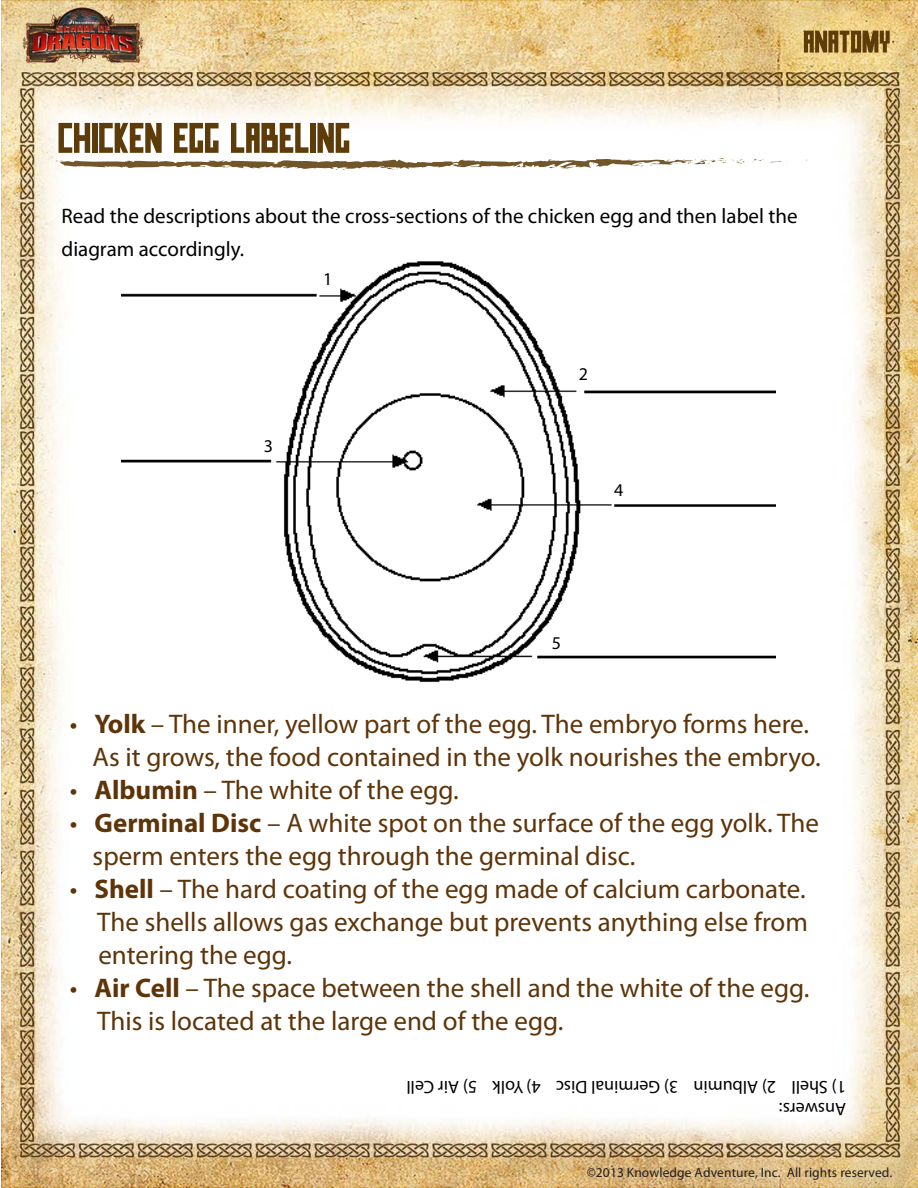
<style>
.page{position:relative;width:918px;height:1188px;background:#fff}
.page>*{position:absolute;margin:0;border:0;box-sizing:border-box;transform-origin:0 0}
.t1{font:27px/33px "Myriad Pro";color:#5e3409}
.t2{font:21px/33px "Myriad Pro";color:#000}
.t3{font:18px "Myriad Pro";color:#000}
.t4{font:13.5px "Myriad Pro";letter-spacing:.005em;color:#231f20}
.s1{font-weight:700}
</style>
<div class="page">
<img style="left:2px;top:0;width:916px;height:1188px">
<img style="left:23px;top:7px;width:121px;height:57px">
<img style="left:121px;top:261px;width:654px;height:447px">
<svg style="left:804px;top:31px;width:86px;height:22px;background:#88672e"></svg>
<svg style="left:751px;top:159px;width:37px;height:5px"></svg>
<svg style="left:55px;top:123px;width:690px;height:47px"></svg>
<p class="t2" style="left:62px;top:200px;width:738px">Read the descriptions about the cross-sections of the chicken egg and then label the diagram accordingly.</p>
<p class="t3" style="left:323px;top:268px;width:11px">1</p>
<p class="t3" style="left:264px;top:434px;width:11px">3</p>
<p class="t3" style="left:579px;top:363px;width:11px">2</p>
<p class="t3" style="left:614px;top:479px;width:11px">4</p>
<p class="t3" style="left:552px;top:632px;width:11px">5</p>
<p class="t1" style="left:93px;top:707px;width:730px;text-indent:-23px">• <span class="s1">Yolk</span> – The inner, yellow part of the egg. The embryo forms here.<br>As it grows, the food contained in the yolk nourishes the embryo.</p>
<p class="t1" style="left:70px;top:773px;width:391px">• <span class="s1">Albumin</span> – The white of the egg.</p>
<p class="t1" style="left:93px;top:806px;width:728px;text-indent:-23px">• <span class="s1">Germinal Disc</span> – A white spot on the surface of the egg yolk. The sperm enters the egg through the germinal disc.</p>
<p class="t1" style="left:97px;top:872px;width:712px;text-align:justify;text-indent:-28px">• <span class="s1">Shell</span> – The hard coating of the egg made of calcium carbonate.<br>The shells allows gas exchange but prevents anything else from entering the egg.</p>
<p class="t1" style="left:97px;top:971px;width:714px;text-indent:-28px">• <span class="s1">Air Cell</span> – The space between the shell and the white of the egg.<br>This is located at the large end of the egg.</p>
<p class="t3" style="left:846px;top:1099px;width:441px;rotate:-180deg">1) Shell 2) Albumin 3) Germinal Disc 4) Yolk 5) Air Cell</p>
<p class="t3" style="left:846px;top:1120px;width:68px;rotate:-180deg">Answers:</p>
<p class="t4" style="left:587px;top:1164px;width:307px">©2013 Knowledge Adventure, Inc. All rights reserved.</p>
</div>
